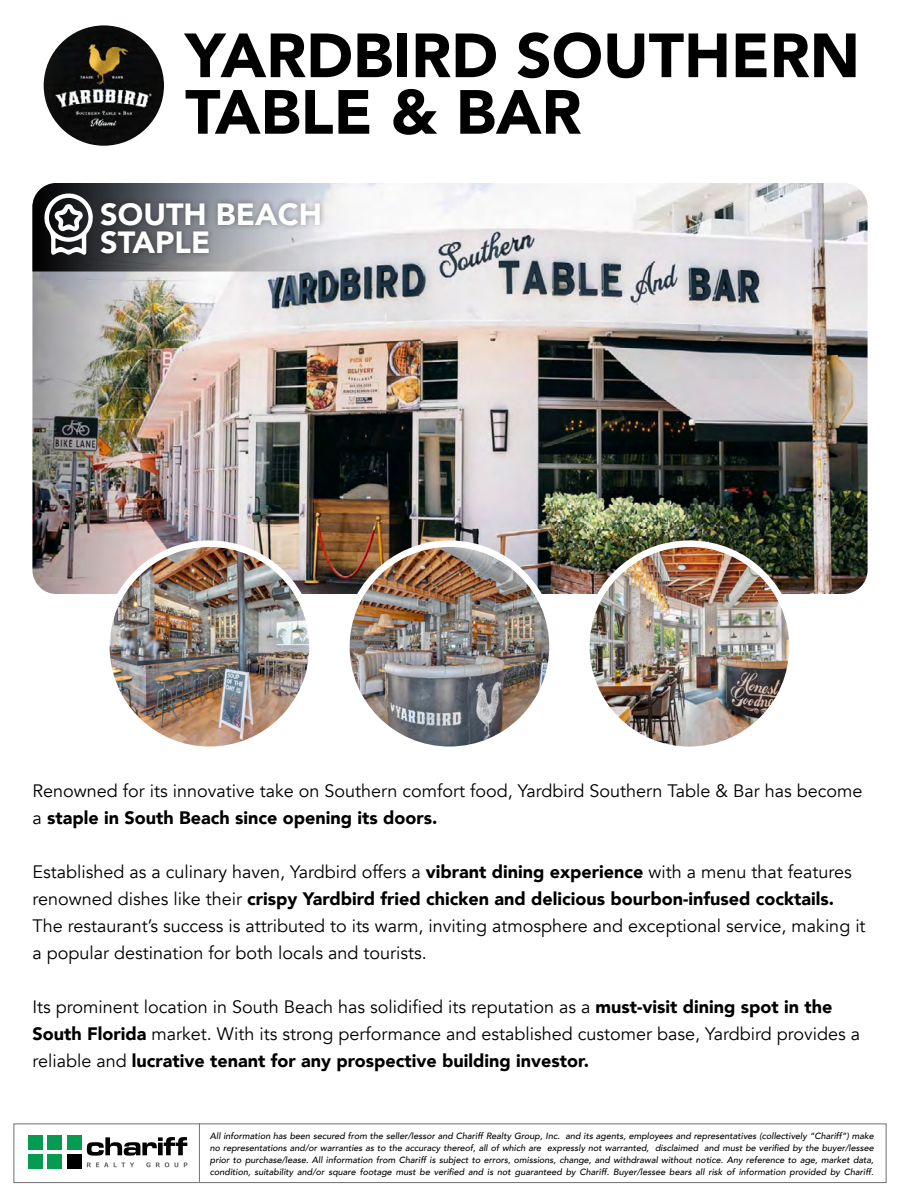
<style>
.page{position:relative;width:900px;height:1200px;background:#fff}
.page>*{position:absolute;margin:0;border:0;box-sizing:border-box;transform-origin:0 0}
.t1{font:900 61.65px/56.6px "Avenir";color:#000}
.t2{font:900 30.6px/28px "Avenir";color:#fff}
.t3{font:18px/27px "Avenir";color:#000}
.t4{font:italic 500 9px/12px "Avenir";color:#000;text-align:justify}
.s1{font-weight:900}
</style>
<div class="page">
<div style="left:14px;top:1124px;width:872px;height:59px;background:#fff;border:1px solid #707070"></div>
<hr style="left:199px;top:1124px;width:1px;height:58px;background:#707070">
<div style="left:47px;top:1135px;width:15px;height:15px;background:#059b50"></div>
<div style="left:67px;top:1135px;width:15px;height:15px;background:#059b50"></div>
<div style="left:28px;top:1155px;width:14px;height:14px;background:#059b50"></div>
<div style="left:47px;top:1155px;width:15px;height:14px;background:#059b50"></div>
<div style="left:67px;top:1155px;width:15px;height:14px;background:#000"></div>
<div style="left:28px;top:1135px;width:14px;height:15px;background:#059b50"></div>
<svg style="left:87px;top:1137px;width:100px;height:19px"></svg>
<svg style="left:87px;top:1162px;width:100px;height:5px"></svg>
<img style="left:42px;top:23px;width:124px;height:125px;border-radius:62px">
<div style="left:40px;top:21px;width:128px;height:129px;border:4px solid #fff;border-radius:50%"></div>
<img style="left:32px;top:183px;width:836px;height:411px">
<img style="left:106px;top:544px;width:206px;height:206px;border-radius:103px">
<div style="left:103px;top:540px;width:213px;height:213px;border:7px solid #fff;border-radius:50%"></div>
<img style="left:346px;top:544px;width:206px;height:206px;border-radius:103px">
<div style="left:343px;top:540px;width:213px;height:213px;border:7px solid #fff;border-radius:50%"></div>
<img style="left:586px;top:544px;width:206px;height:206px;border-radius:103px">
<div style="left:583px;top:540px;width:213px;height:213px;border:7px solid #fff;border-radius:50%"></div>
<svg style="left:32px;top:183px;width:319px;height:89px"></svg>
<div style="left:95px;top:196px;width:232px;height:64px;background:#000;opacity:.35"></div>
<h1 class="t1" style="left:185px;top:26px;width:676px">YARDBIRD SOUTHERN<br>TABLE &amp; BAR</h1>
<h2 class="t2" style="left:100px;top:199px;width:223px">SOUTH BEACH<br>STAPLE</h2>
<p class="t3" style="left:32px;top:778px;width:832px">Renowned for its innovative take on Southern comfort food, Yardbird Southern Table &amp; Bar has become a <span class="s1">staple in South Beach since opening its doors.</span></p>
<p class="t3" style="left:32px;top:859px;width:835px">Established as a culinary haven, Yardbird offers a <span class="s1">vibrant dining experience</span> with a menu that features renowned dishes like their <span class="s1">crispy Yardbird fried chicken and delicious bourbon-infused cocktails.<br></span>The restaurant’s success is attributed to its warm, inviting atmosphere and exceptional service, making it a popular destination for both locals and tourists.</p>
<p class="t3" style="left:32px;top:994px;width:829px">Its prominent location in South Beach has solidified its reputation as a <span class="s1">must-visit dining spot in the<br>South Florida</span> market. With its strong performance and established customer base, Yardbird provides a reliable and <span class="s1">lucrative tenant for any prospective building investor.</span></p>
<p class="t4" style="left:210px;top:1130px;width:665px">All information has been secured from the seller/lessor and Chariff Realty Group, Inc. and its agents, employees and representatives (collectively “Chariff”) make no representations and/or warranties as to the accuracy thereof, all of which are expressly not warranted, disclaimed and must be verified by the buyer/lessee prior to purchase/lease. All information from Chariff is subject to errors, omissions, change, and withdrawal without notice. Any reference to age, market data, condition, suitability and/or square footage must be verified and is not guaranteed by Chariff. Buyer/lessee bears all risk of information provided by Chariff.</p>
</div>
